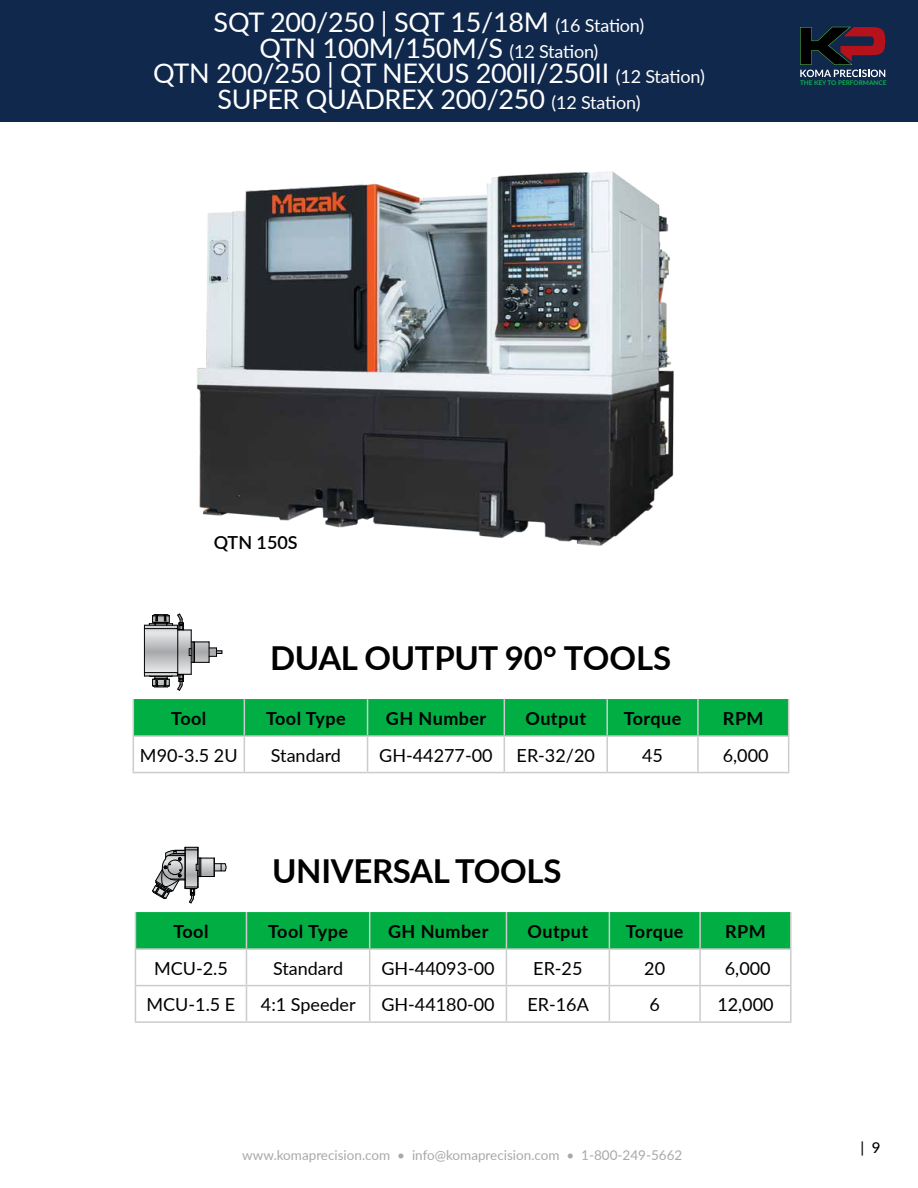
<style>
.page{position:relative;width:918px;height:1188px;background:#fff}
.page>*{position:absolute;margin:0;border:0;box-sizing:border-box;transform-origin:0 0}
.t1{font:700 33px "Lato";letter-spacing:-.01em;color:#000101}
.t2{font:27px/25.5px "Lato";letter-spacing:-.01em;color:#fff;text-align:center}
.t3{font:18px "Lato";color:#000}
.t4{font:700 18px "Lato";letter-spacing:.025em;color:#000}
.t5{font:600 18px "Lato";color:#000}
.t6{font:500 15px "Lato";color:#000}
.t7{font:13.5px "Lato";color:#a7a9ac}
.t8{font:700 6.45px "Lato";color:#0db14b}
.s1{font-size:18px}
</style>
<div class="page">
<div style="left:2px;top:0;width:916px;height:122px;background:#10284c"></div>
<svg style="left:800px;top:27px;width:85px;height:50px"></svg>
<hr style="left:0;top:0;width:2px;height:122px;background:#10284c">
<div style="left:136px;top:912px;width:654px;height:36px;background:#00ae43"></div>
<hr style="left:135px;top:912px;width:1px;height:36px;background:#cdcccb">
<hr style="left:246px;top:912px;width:1px;height:36px;background:#cdcccb">
<hr style="left:369px;top:912px;width:1px;height:36px;background:#cdcccb">
<hr style="left:506px;top:912px;width:1px;height:36px;background:#cdcccb">
<hr style="left:609px;top:912px;width:1px;height:36px;background:#cdcccb">
<hr style="left:699px;top:912px;width:2px;height:36px;background:#cdcccb">
<hr style="left:790px;top:912px;width:2px;height:36px;background:#cdcccb">
<hr style="left:135px;top:948px;width:111px;height:2px;background:#cdcccb">
<hr style="left:135px;top:950px;width:1px;height:35px;background:#cdcccb">
<hr style="left:246px;top:948px;width:124px;height:2px;background:#cdcccb">
<hr style="left:246px;top:950px;width:1px;height:35px;background:#cdcccb">
<hr style="left:370px;top:948px;width:136px;height:2px;background:#cdcccb">
<hr style="left:369px;top:950px;width:1px;height:35px;background:#cdcccb">
<hr style="left:506px;top:948px;width:103px;height:2px;background:#cdcccb">
<hr style="left:506px;top:950px;width:1px;height:35px;background:#cdcccb">
<hr style="left:609px;top:948px;width:91px;height:2px;background:#cdcccb">
<hr style="left:609px;top:950px;width:1px;height:35px;background:#cdcccb">
<hr style="left:700px;top:948px;width:92px;height:2px;background:#cdcccb">
<hr style="left:699px;top:950px;width:2px;height:35px;background:#cdcccb">
<hr style="left:790px;top:950px;width:2px;height:35px;background:#cdcccb">
<hr style="left:135px;top:985px;width:111px;height:1px;background:#cdcccb">
<hr style="left:135px;top:986px;width:1px;height:35px;background:#cdcccb">
<hr style="left:246px;top:985px;width:124px;height:1px;background:#cdcccb">
<hr style="left:246px;top:986px;width:1px;height:35px;background:#cdcccb">
<hr style="left:370px;top:985px;width:136px;height:1px;background:#cdcccb">
<hr style="left:369px;top:986px;width:1px;height:35px;background:#cdcccb">
<hr style="left:506px;top:985px;width:103px;height:1px;background:#cdcccb">
<hr style="left:506px;top:986px;width:1px;height:35px;background:#cdcccb">
<hr style="left:609px;top:985px;width:91px;height:1px;background:#cdcccb">
<hr style="left:609px;top:986px;width:1px;height:35px;background:#cdcccb">
<hr style="left:700px;top:985px;width:92px;height:1px;background:#cdcccb">
<hr style="left:699px;top:986px;width:2px;height:35px;background:#cdcccb">
<hr style="left:790px;top:986px;width:2px;height:35px;background:#cdcccb">
<hr style="left:135px;top:1021px;width:111px;height:2px;background:#cdcccb">
<hr style="left:246px;top:1021px;width:124px;height:2px;background:#cdcccb">
<hr style="left:370px;top:1021px;width:136px;height:2px;background:#cdcccb">
<hr style="left:506px;top:1021px;width:103px;height:2px;background:#cdcccb">
<hr style="left:609px;top:1021px;width:91px;height:2px;background:#cdcccb">
<hr style="left:700px;top:1021px;width:92px;height:2px;background:#cdcccb">
<svg style="left:144px;top:613px;width:78px;height:78px"></svg>
<div style="left:134px;top:699px;width:654px;height:36px;background:#00ae43"></div>
<hr style="left:133px;top:699px;width:1px;height:36px;background:#cdcccb">
<hr style="left:244px;top:699px;width:1px;height:36px;background:#cdcccb">
<hr style="left:367px;top:699px;width:1px;height:36px;background:#cdcccb">
<hr style="left:504px;top:699px;width:1px;height:36px;background:#cdcccb">
<hr style="left:606px;top:699px;width:2px;height:36px;background:#cdcccb">
<hr style="left:697px;top:699px;width:2px;height:36px;background:#cdcccb">
<hr style="left:788px;top:699px;width:1px;height:36px;background:#cdcccb">
<hr style="left:133px;top:735px;width:111px;height:2px;background:#cdcccb">
<hr style="left:133px;top:737px;width:1px;height:35px;background:#cdcccb">
<hr style="left:244px;top:735px;width:124px;height:2px;background:#cdcccb">
<hr style="left:244px;top:737px;width:1px;height:35px;background:#cdcccb">
<hr style="left:368px;top:735px;width:136px;height:2px;background:#cdcccb">
<hr style="left:367px;top:737px;width:1px;height:35px;background:#cdcccb">
<hr style="left:504px;top:735px;width:103px;height:2px;background:#cdcccb">
<hr style="left:504px;top:737px;width:1px;height:35px;background:#cdcccb">
<hr style="left:607px;top:735px;width:91px;height:2px;background:#cdcccb">
<hr style="left:606px;top:737px;width:2px;height:35px;background:#cdcccb">
<hr style="left:698px;top:735px;width:91px;height:2px;background:#cdcccb">
<hr style="left:697px;top:737px;width:2px;height:35px;background:#cdcccb">
<hr style="left:788px;top:737px;width:1px;height:35px;background:#cdcccb">
<hr style="left:133px;top:772px;width:111px;height:1px;background:#cdcccb">
<hr style="left:244px;top:772px;width:124px;height:1px;background:#cdcccb">
<hr style="left:368px;top:772px;width:136px;height:1px;background:#cdcccb">
<hr style="left:504px;top:772px;width:103px;height:1px;background:#cdcccb">
<hr style="left:607px;top:772px;width:91px;height:1px;background:#cdcccb">
<hr style="left:698px;top:772px;width:91px;height:1px;background:#cdcccb">
<svg style="left:152px;top:847px;width:74px;height:57px"></svg>
<img style="left:196px;top:171px;width:478px;height:375px">
<div style="left:214px;top:535px;width:146px;height:34px;background:#fff"></div>
<p class="t2" style="left:153px;top:9px;width:553px">SQT 200/250 | SQT 15/18M <span class="s1">(16 Station)<br></span>QTN 100M/150M/S <span class="s1">(12 Station)<br></span>QTN 200/250 | QT NEXUS 200II/250II <span class="s1">(12 Station)<br></span>SUPER QUADREX 200/250 <span class="s1">(12 Station)</span></p>
<p class="t8" style="left:800px;top:78px;width:88px">THE KEY TO PERFORMANCE</p>
<p class="t5" style="left:214px;top:530px;width:86px">QTN 150S</p>
<p class="t1" style="left:270px;top:634px;width:403px">DUAL OUTPUT 90° TOOLS</p>
<p class="t4" style="left:171px;top:705px;width:37px">Tool</p>
<p class="t4" style="left:266px;top:705px;width:81px">Tool Type</p>
<p class="t4" style="left:386px;top:705px;width:102px">GH Number</p>
<p class="t4" style="left:525px;top:705px;width:62px">Output</p>
<p class="t4" style="left:624px;top:705px;width:59px">Torque</p>
<p class="t4" style="left:723px;top:705px;width:42px">RPM</p>
<p class="t3" style="left:140px;top:742px;width:99px">M90-3.5 2U</p>
<p class="t3" style="left:271px;top:742px;width:72px">Standard</p>
<p class="t3" style="left:379px;top:742px;width:115px">GH-44277-00</p>
<p class="t3" style="left:517px;top:742px;width:80px">ER-32/20</p>
<p class="t3" style="left:642px;top:742px;width:22px">45</p>
<p class="t3" style="left:723px;top:742px;width:47px">6,000</p>
<p class="t1" style="left:272px;top:847px;width:291px">UNIVERSAL TOOLS</p>
<p class="t4" style="left:173px;top:918px;width:37px">Tool</p>
<p class="t4" style="left:268px;top:918px;width:81px">Tool Type</p>
<p class="t4" style="left:388px;top:918px;width:102px">GH Number</p>
<p class="t4" style="left:528px;top:918px;width:62px">Output</p>
<p class="t4" style="left:626px;top:918px;width:59px">Torque</p>
<p class="t4" style="left:725px;top:918px;width:42px">RPM</p>
<p class="t3" style="left:154px;top:955px;width:75px">MCU-2.5</p>
<p class="t3" style="left:273px;top:955px;width:72px">Standard</p>
<p class="t3" style="left:381px;top:955px;width:115px">GH-44093-00</p>
<p class="t3" style="left:533px;top:955px;width:51px">ER-25</p>
<p class="t3" style="left:644px;top:955px;width:22px">20</p>
<p class="t3" style="left:725px;top:955px;width:47px">6,000</p>
<p class="t3" style="left:147px;top:992px;width:90px">MCU-1.5 E</p>
<p class="t3" style="left:261px;top:992px;width:96px">4:1 Speeder</p>
<p class="t3" style="left:381px;top:992px;width:115px">GH-44180-00</p>
<p class="t3" style="left:528px;top:992px;width:63px">ER-16A</p>
<p class="t3" style="left:650px;top:992px;width:12px">6</p>
<p class="t3" style="left:717px;top:992px;width:58px">12,000</p>
<p class="t7" style="left:242px;top:1146px;width:442px">www.komaprecision.com • info@komaprecision.com • 1-800-249-5662</p>
<p class="t6" style="left:861px;top:1136px;width:22px">| 9</p>
</div>
